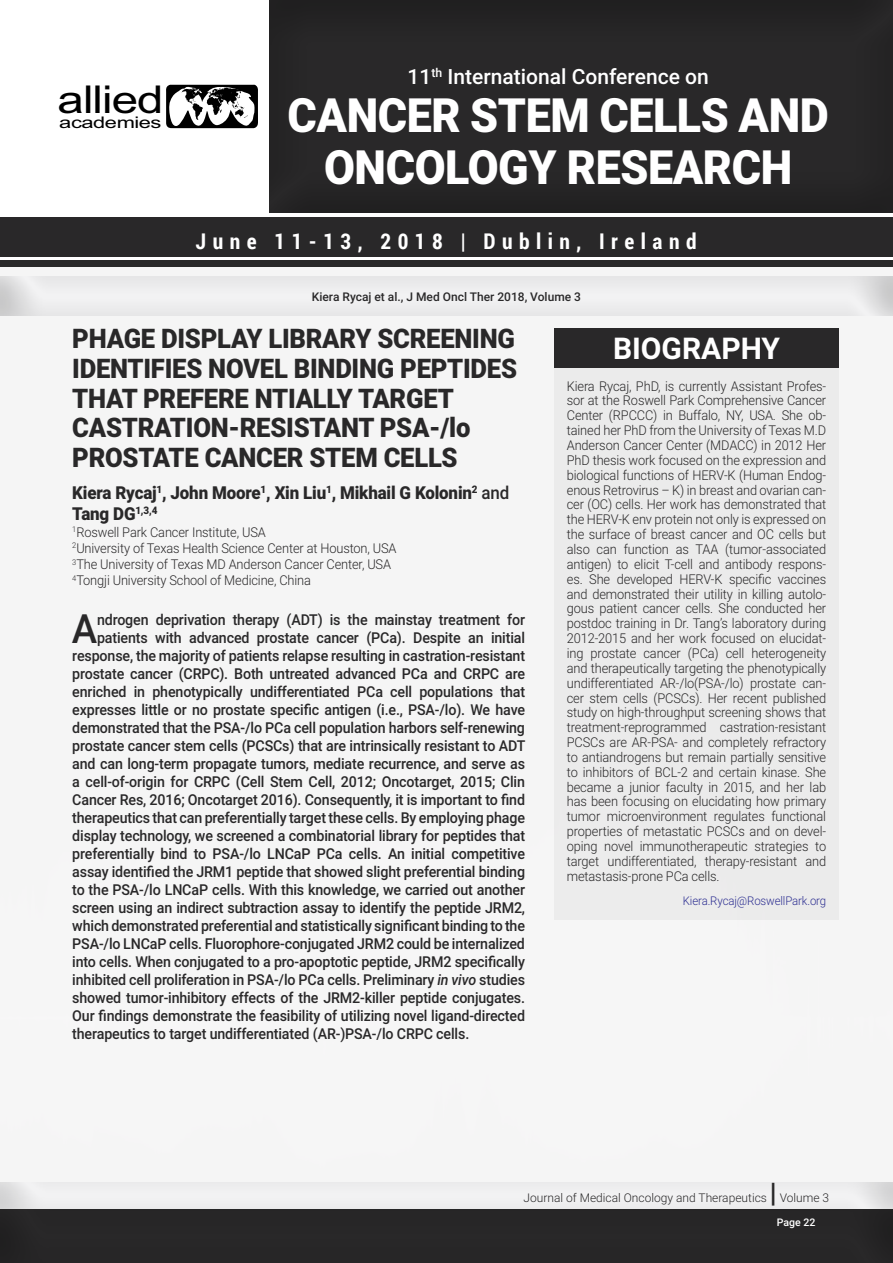
<style>
.page{position:relative;width:893px;height:1263px;background:#fff}
.page>*{position:absolute;margin:0;border:0;box-sizing:border-box;transform-origin:0 0}
.t1{font:900 47.25px/52.1px "Roboto";letter-spacing:-.01em;color:#fff;text-align:center;scale:.95 1}
.t2{font:500 40.35px "Roboto";color:#292829;scale:.95 1}
.t3{font:38.4px "Arial";letter-spacing:-.02em;color:#000;scale:1.24 1}
.t4{font:700 30px "Roboto";color:#fff}
.t5{font:900 27px/29.7px "Roboto";letter-spacing:-.01em;color:#292829;scale:.95 1}
.t6{font:900 27px "Roboto";letter-spacing:-.01em;color:#292829}
.t7{font:700 21.6px "Roboto Condensed";letter-spacing:.3em;color:#fff}
.t8{font:500 21px "Roboto";color:#fff}
.t9{font:900 17.85px/21.5px "Roboto";letter-spacing:-.01em;color:#292829;scale:.95 1}
.t10{font:16.05px "Arial";letter-spacing:-.02em;color:#000;scale:1.36 1}
.t11{font:500 15px "Roboto";letter-spacing:-.01em;color:#292829;scale:.95 1}
.t12{font:300 13.5px/14.9px "Roboto";letter-spacing:-.01em;color:#292829;scale:.95 1}
.t13{font:300 12px "Roboto";color:#292829}
.t14{font:500 12px "Roboto";color:#292829}
.t15{font:300 12px "Roboto";letter-spacing:-.01em;color:#2e3092;scale:.95 1}
.t16{font:500 10.5px "Roboto";color:#fff}
.s1{font-weight:500}
.s2{font-style:italic}
</style>
<div class="page">
<div style="left:0;top:218px;width:893px;height:39px;background:#292829"></div>
<div style="left:0;top:260px;width:893px;height:7px;background:#292829"></div>
<svg style="left:166px;top:85px;width:91px;height:43px"></svg>
<div style="left:257px;top:0;width:636px;height:215px;background:#292829"></div>
<div style="left:0;top:1198px;width:893px;height:65px;background:#272627"></div>
<div style="left:0;top:1173px;width:893px;height:38px;background:#000;opacity:.5"></div>
<div style="left:554px;top:328px;width:285px;height:591px;background:#ebebeb"></div>
<div style="left:0;top:267px;width:893px;height:51px;background:#eeeeef"></div>
<div style="left:554px;top:328px;width:285px;height:40px;background:#292829"></div>
<h3 class="t3" style="left:58px;top:74px;width:87px">allied</h3>
<p class="t10" style="left:59px;top:111px;width:77px">academies</p>
<h3 class="t8" style="left:408px;top:62px;width:303px">11<sup>th</sup> International Conference on</h3>
<h1 class="t1" style="left:288px;top:88px;width:571px">CANCER STEM CELLS AND<br>ONCOLOGY RESEARCH</h1>
<h3 class="t7" style="left:196px;top:226px;width:503px">June 11-13, 2018 | Dublin, Ireland</h3>
<p class="t14" style="left:312px;top:288px;width:271px">Kiera Rycaj et al., J Med Oncl Ther 2018, Volume 3</p>
<h3 class="t5" style="left:72px;top:323px;width:470px">PHAGE DISPLAY LIBRARY SCREENING<br>IDENTIFIES NOVEL BINDING PEPTIDES<br>THAT PREFERE NTIALLY TARGET<br>CASTRATION-RESISTANT PSA-/lo<br>PROSTATE CANCER STEM CELLS</h3>
<p class="t9" style="left:72px;top:481px;width:462px">Kiera Rycaj<sup>1</sup>, John Moore<sup>1</sup>, Xin Liu<sup>1</sup>, Mikhail G Kolonin<sup>2</sup> <span class="s1">and<br></span>Tang DG<sup>1,3,4</sup></p>
<p class="t12" style="left:72px;top:523px;width:343px;line-height:16.2px"><sup>1</sup>Roswell Park Cancer Institute, USA<br><sup>2</sup>University of Texas Health Science Center at Houston, USA <sup>3</sup>The University of Texas MD Anderson Cancer Center, USA <sup>4</sup>Tongji University School of Medicine, China</p>
<h2 class="t2" style="left:72px;top:600px;width:28px">A</h2>
<p class="t11" style="left:97px;top:609px;width:452px">ndrogen deprivation therapy (ADT) is the mainstay treatment for</p>
<h3 class="t4" style="left:613px;top:327px;width:169px">BIOGRAPHY</h3>
<p class="t12" style="left:567px;top:378px;width:275px;text-align:justify">Kiera Rycaj, PhD, is currently Assistant Profes&shy;sor at the Roswell Park Comprehensive Cancer Center (RPCCC) in Buffalo, NY, USA. She ob&shy;tained her PhD from the University of Texas M.D Anderson Cancer Center (MDACC) in 2012 Her PhD thesis work focused on the expression and biological functions of HERV-K (Human Endog&shy;enous Retrovirus – K) in breast and ovarian can&shy;cer (OC) cells. Her work has demonstrated that the HERV-K env protein not only is expressed on the surface of breast cancer and OC cells but also can function as TAA (tumor-associated antigen) to elicit T-cell and antibody respons&shy;es. She developed HERV-K specific vaccines and demonstrated their utility in killing autolo&shy;gous patient cancer cells. She conducted her postdoc training in Dr. Tang’s laboratory during 2012-2015 and her work focused on elucidat&shy;ing prostate cancer (PCa) cell heterogeneity and therapeutically targeting the phenotypically undifferentiated AR-/lo(PSA-/lo) prostate can&shy;cer stem cells (PCSCs). Her recent published study on high-throughput screening shows that treatment-reprogrammed castration-resistant PCSCs are AR-PSA- and completely refractory to antiandrogens but remain partially sensitive to inhibitors of BCL-2 and certain kinase. She became a junior faculty in 2015, and her lab has been focusing on elucidating how primary tumor microenvironment regulates functional properties of metastatic PCSCs and on devel&shy;oping novel immunotherapeutic strategies to target undifferentiated, therapy-resistant and metastasis-prone PCa cells.</p>
<p class="t15" style="left:683px;top:892px;width:152px">Kiera.Rycaj@RoswellPark.org</p>
<p class="t11" style="left:97px;top:627px;width:452px">patients with advanced prostate cancer (PCa). Despite an initial</p>
<p class="t11" style="left:72px;top:645px;width:478px">response, the majority of patients relapse resulting in castration-resistant</p>
<p class="t11" style="left:72px;top:663px;width:478px">prostate cancer (CRPC). Both untreated advanced PCa and CRPC are</p>
<p class="t11" style="left:72px;top:681px;width:478px">enriched in phenotypically undifferentiated PCa cell populations that</p>
<p class="t11" style="left:72px;top:699px;width:478px">expresses little or no prostate specific antigen (i.e., PSA-/lo). We have</p>
<p class="t11" style="left:72px;top:717px;width:478px">demonstrated that the PSA-/lo PCa cell population harbors self-renewing</p>
<p class="t11" style="left:72px;top:735px;width:479px">prostate cancer stem cells (PCSCs) that are intrinsically resistant to ADT</p>
<p class="t11" style="left:72px;top:753px;width:478px">and can long-term propagate tumors, mediate recurrence, and serve as</p>
<p class="t11" style="left:72px;top:771px;width:478px">a cell-of-origin for CRPC (Cell Stem Cell, 2012; Oncotarget, 2015; Clin</p>
<p class="t11" style="left:72px;top:789px;width:478px">Cancer Res, 2016; Oncotarget 2016). Consequently, it is important to find</p>
<p class="t11" style="left:72px;top:807px;width:478px">therapeutics that can preferentially target these cells. By employing phage</p>
<p class="t11" style="left:72px;top:825px;width:478px">display technology, we screened a combinatorial library for peptides that</p>
<p class="t11" style="left:72px;top:843px;width:478px">preferentially bind to PSA-/lo LNCaP PCa cells. An initial competitive</p>
<p class="t11" style="left:72px;top:861px;width:478px">assay identified the JRM1 peptide that showed slight preferential binding</p>
<p class="t11" style="left:72px;top:879px;width:478px">to the PSA-/lo LNCaP cells. With this knowledge, we carried out another</p>
<p class="t11" style="left:72px;top:897px;width:478px">screen using an indirect subtraction assay to identify the peptide JRM2,</p>
<p class="t11" style="left:72px;top:915px;width:478px">which demonstrated preferential and statistically significant binding to the</p>
<p class="t11" style="left:72px;top:933px;width:478px">PSA-/lo LNCaP cells. Fluorophore-conjugated JRM2 could be internalized</p>
<p class="t11" style="left:72px;top:951px;width:478px">into cells. When conjugated to a pro-apoptotic peptide, JRM2 specifically</p>
<p class="t11" style="left:72px;top:969px;width:478px">inhibited cell proliferation in PSA-/lo PCa cells. Preliminary <span class="s2">in vivo</span> studies</p>
<p class="t11" style="left:72px;top:987px;width:478px">showed tumor-inhibitory effects of the JRM2-killer peptide conjugates.</p>
<p class="t11" style="left:72px;top:1005px;width:478px">Our findings demonstrate the feasibility of utilizing novel ligand-directed</p>
<p class="t11" style="left:72px;top:1023px;width:419px">therapeutics to target undifferentiated (AR-)PSA-/lo CRPC cells.</p>
<p class="t13" style="left:523px;top:1189px;width:245px">Journal of Medical Oncology and Therapeutics</p>
<h3 class="t6" style="left:770px;top:1174px;width:8px">|</h3>
<p class="t13" style="left:780px;top:1189px;width:51px">Volume 3</p>
<p class="t16" style="left:777px;top:1215px;width:40px">Page 22</p>
</div>
